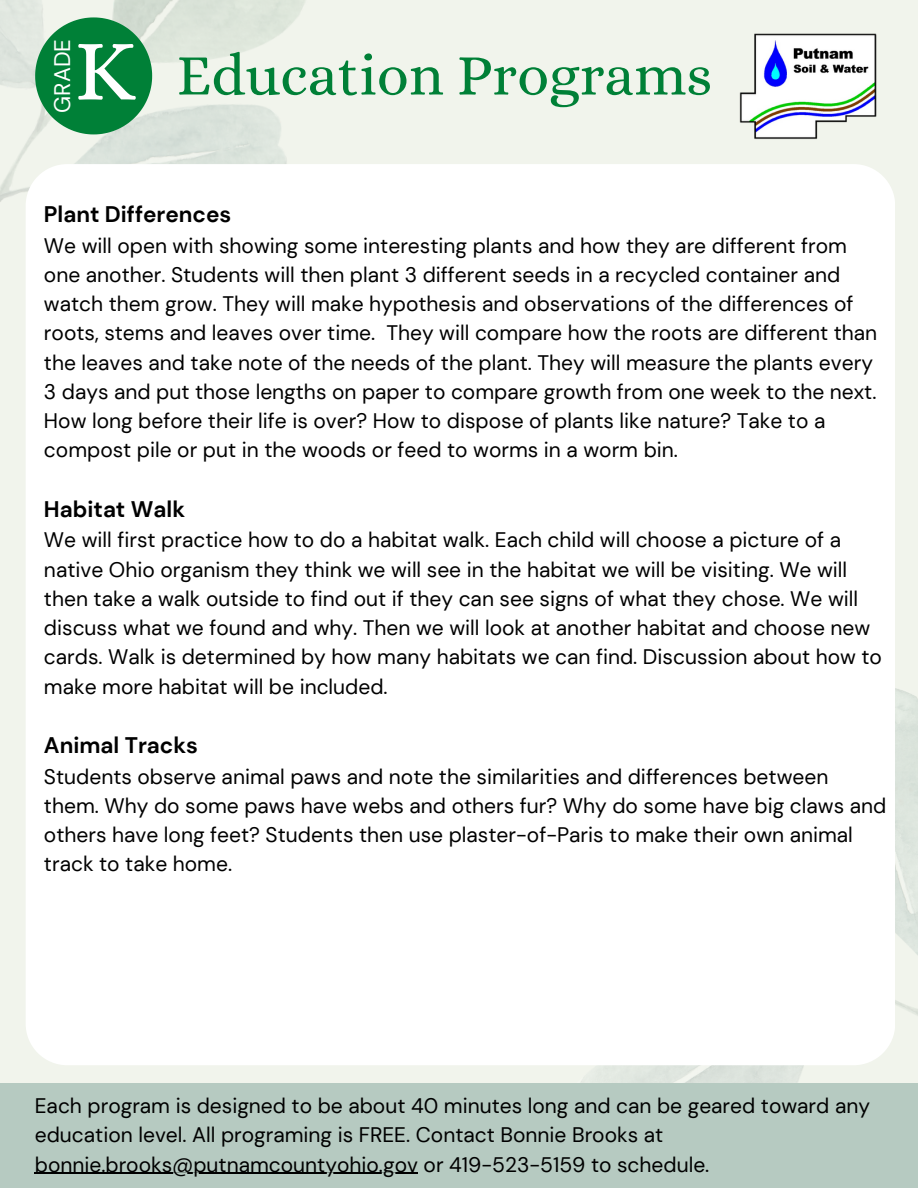
<style>
.page{position:relative;width:918px;height:1188px;background:#f1f4ec}
.page>*{position:absolute;margin:0;border:0;box-sizing:border-box;transform-origin:0 0}
.t1{font:87.45px "Alice";color:#fff}
.t2{font:58.5px "Alice";color:#008037}
.t3{font:700 22.5px "DM Sans";color:#000}
.t4{font:22.5px "DM Sans";color:#fff}
.t5{font:21px/29.2px "DM Sans";color:#000}
</style>
<div class="page">
<img style="left:581px;top:688px;width:337px;height:395px">
<img style="left:0;top:0;width:305px;height:202px">
<div style="left:26px;top:164px;width:869px;height:901px;background:#fff;border-radius:42px"></div>
<div style="left:0;top:1083px;width:918px;height:105px;background:#b6cac1"></div>
<img style="left:739px;top:33px;width:138px;height:106px">
<svg style="left:35px;top:17px;width:117px;height:117px;background:#30965b"></svg>
<hr style="left:35px;top:1173px;width:383px;height:1px;background:#000">
<p class="t4" style="left:48px;top:113px;width:75px;rotate:-90deg">GRADE</p>
<p class="t1" style="left:75px;top:20px;width:63px">K</p>
<p class="t2" style="left:177px;top:41px;width:537px">Education Programs</p>
<p class="t3" style="left:44px;top:200px;width:189px">Plant Differences</p>
<p class="t5" style="left:44px;top:231px;width:835px">We will open with showing some interesting plants and how they are different from one another. Students will then plant 3 different seeds in a recycled container and watch them grow. They will make hypothesis and observations of the differences of roots, stems and leaves over time. They will compare how the roots are different than the leaves and take note of the needs of the plant. They will measure the plants every 3 days and put those lengths on paper to compare growth from one week to the next.<br>How long before their life is over? How to dispose of plants like nature? Take to a compost pile or put in the woods or feed to worms in a worm bin.</p>
<p class="t3" style="left:44px;top:495px;width:143px">Habitat Walk</p>
<p class="t5" style="left:44px;top:526px;width:840px">We will first practice how to do a habitat walk. Each child will choose a picture of a native Ohio organism they think we will see in the habitat we will be visiting. We will then take a walk outside to find out if they can see signs of what they chose. We will discuss what we found and why. Then we will look at another habitat and choose new cards. Walk is determined by how many habitats we can find. Discussion about how to make more habitat will be included.</p>
<p class="t3" style="left:44px;top:731px;width:155px">Animal Tracks</p>
<p class="t5" style="left:44px;top:762px;width:844px">Students observe animal paws and note the similarities and differences between them. Why do some paws have webs and others fur? Why do some have big claws and others have long feet? Students then use plaster-of-Paris to make their own animal track to take home.</p>
<p class="t5" style="left:35px;top:1091px;width:837px">Each program is designed to be about 40 minutes long and can be geared toward any education level. All programing is FREE. Contact Bonnie Brooks at bonnie.brooks@putnamcountyohio.gov or 419-523-5159 to schedule.</p>
</div>
